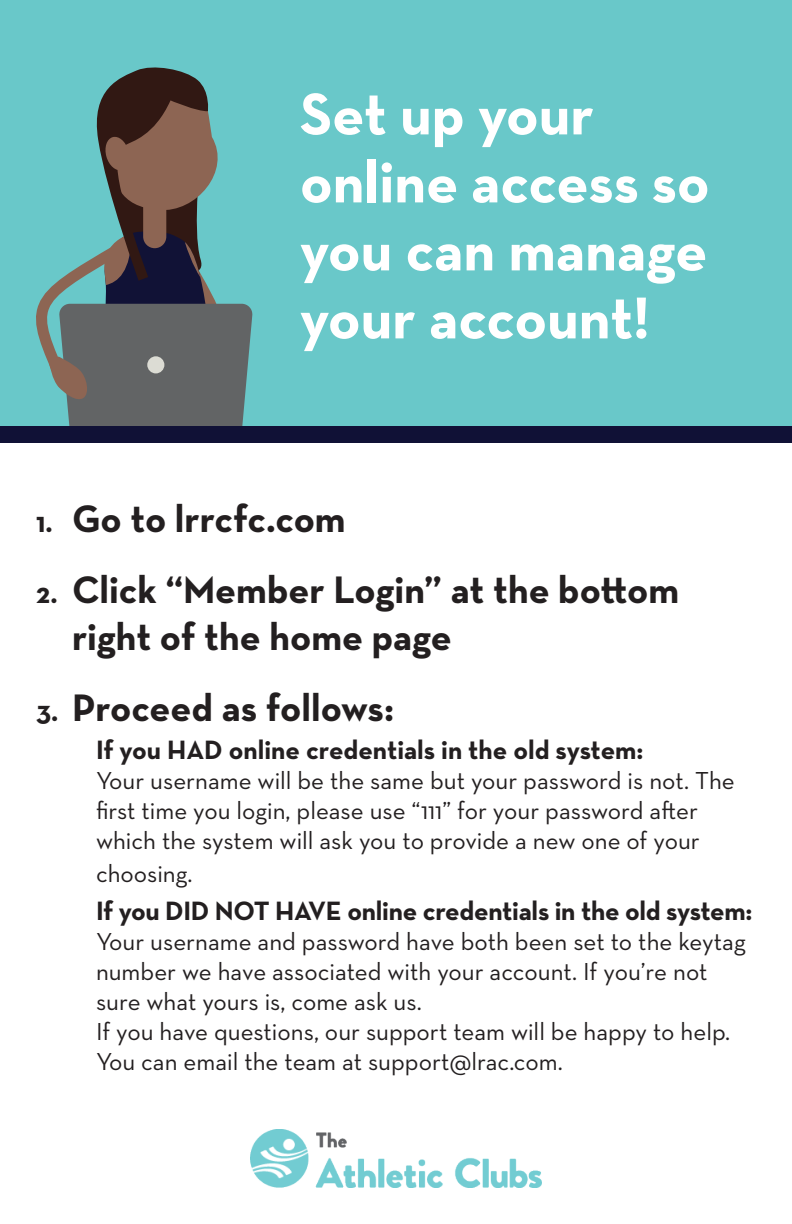
<style>
.page{position:relative;width:792px;height:1224px;background:#fff}
.page>*{position:absolute;margin:0;border:0;box-sizing:border-box;transform-origin:0 0}
.t1{font:700 60px/68px "Neutraface Text";color:#fff}
.t2{font:700 39px/46.8px "Neutraface Text";color:#231f20}
.t3{font:700 27px "Neutraface Text";letter-spacing:-.01em;color:#231f20}
.t4{font:25px/30px "Neutraface Text";color:#231f20}
.s1{font-size:29px}
</style>
<div class="page">
<div style="left:0;top:0;width:792px;height:426px;background:#69c8c9"></div>
<svg style="left:36px;top:67px;width:217px;height:359px"></svg>
<div style="left:0;top:426px;width:792px;height:16px;background:#101136"></div>
<img style="left:250px;top:1129px;width:292px;height:59px">
<p class="t1" style="left:300px;top:79px;width:411px">Set up your online access so you can manage your account!</p>
<p class="t2" style="left:36px;top:495px;width:311px"><span class="s1">1.</span> Go to lrrcfc.com</p>
<p class="t2" style="left:72px;top:566px;width:609px;text-indent:-36px"><span class="s1">2.</span> Click “Member Login” at the bottom right of the home page</p>
<p class="t2" style="left:36px;top:684px;width:360px"><span class="s1">3.</span> Proceed as follows:</p>
<p class="t3" style="left:96px;top:733px;width:549px">If you HAD online credentials in the old system:</p>
<p class="t4" style="left:96px;top:765px;width:640px">Your username will be the same but your password is not. The first time you login, please use “111” for your password after which the system will ask you to provide a new one of your</p>
<p class="t4" style="left:96px;top:858px;width:98px">choosing.</p>
<p class="t3" style="left:96px;top:893px;width:658px">If you DID NOT HAVE online credentials in the old system:</p>
<p class="t4" style="left:96px;top:926px;width:651px">Your username and password have both been set to the keytag number we have associated with your account. If you’re not sure what yours is, come ask us.</p>
<p class="t4" style="left:96px;top:1016px;width:636px">If you have questions, our support team will be happy to help.<br>You can email the team at support@lrac.com.</p>
</div>
